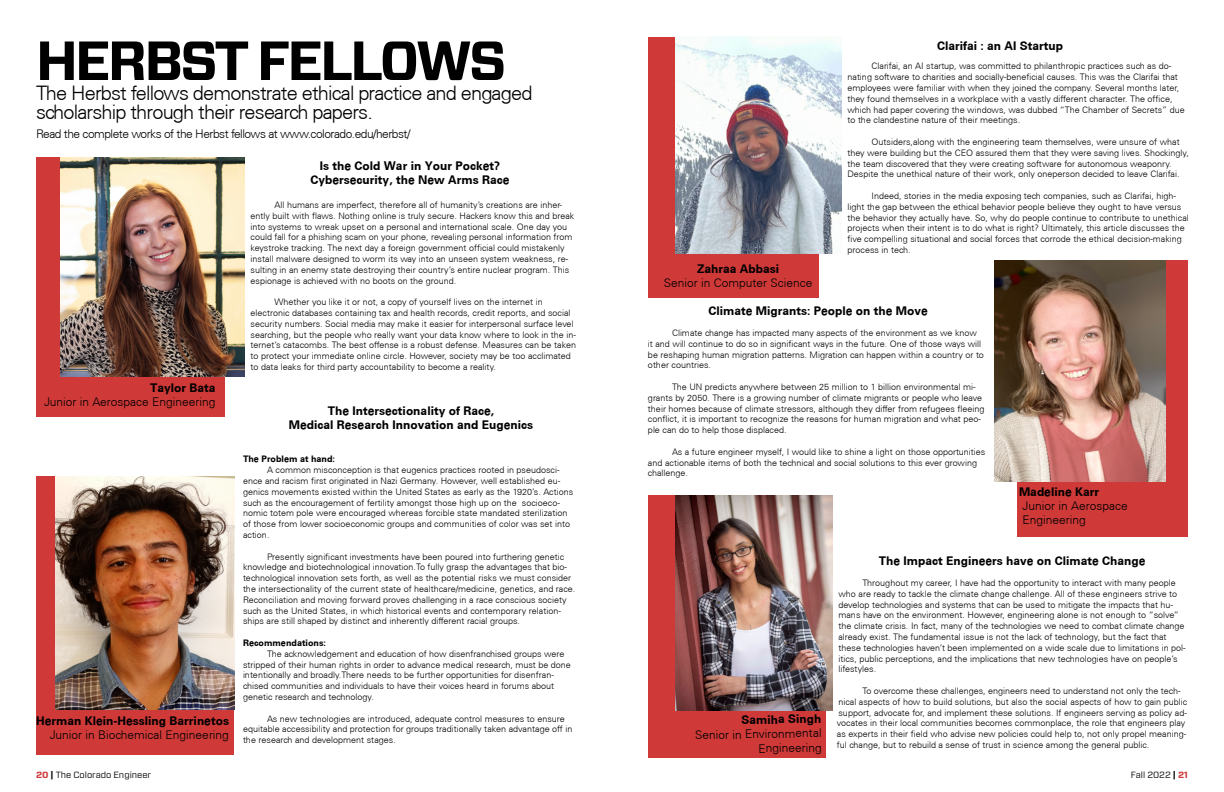
<style>
.page{position:relative;width:1224px;height:792px;background:#fff}
.page>*{position:absolute;margin:0;border:0;box-sizing:border-box;transform-origin:0 0}
.t1{font:700 55px "Vitesse Sans";letter-spacing:-.05em;color:#000}
.t2{font:300 20px/19px "Univers CE";letter-spacing:-.04em;color:#000}
.t3{font:700 12px/14.4px "Univers CE";color:#000;text-align:center}
.t4{font:300 12px/14.4px "Univers CE";color:#000}
.t5{font:300 12px "Univers CE";letter-spacing:-.04em;color:#000}
.t6{font:300 9px/10.8px "Univers CE";color:#000}
.t7{font:9px "Vitesse Sans";color:#000}
.t8{font:700 9px "Univers CE";color:#000}
.s1{font-weight:700;color:#cf3938}
.s2{font-weight:700}
</style>
<div class="page">
<div style="left:1018px;top:260px;width:170px;height:277px;background:#cf3938"></div>
<div style="left:36px;top:477px;width:198px;height:278px;background:#cf3938"></div>
<div style="left:36px;top:157px;width:189px;height:260px;background:#cf3938"></div>
<div style="left:648px;top:495px;width:178px;height:262px;background:#cf3938"></div>
<div style="left:648px;top:37px;width:171px;height:261px;background:#cf3938"></div>
<img style="left:994px;top:260px;width:171px;height:222px">
<img style="left:675px;top:495px;width:157px;height:216px">
<img style="left:675px;top:36px;width:167px;height:218px">
<img style="left:60px;top:157px;width:184px;height:220px">
<img style="left:55px;top:476px;width:180px;height:234px">
<h1 class="t1" style="left:36px;top:24px;width:472px">HERBST FELLOWS</h1>
<h2 class="t2" style="left:36px;top:84px;width:498px">The Herbst fellows demonstrate ethical practice and engaged scholarship through their research papers.</h2>
<h3 class="t5" style="left:36px;top:127px;width:376px">Read the complete works of the Herbst fellows at www.colorado.edu/herbst/</h3>
<h3 class="t3" style="left:311px;top:159px;width:200px">Is the Cold War in Your Pocket?<br>Cybersecurity, the New Arms Race</h3>
<h3 class="t3" style="left:150px;top:381px;width:67px">Taylor Bata</h3>
<h3 class="t4" style="left:44px;top:395px;width:173px">Junior in Aerospace Engineering</h3>
<h3 class="t3" style="left:36px;top:714px;width:194px">Herman Klein-Hessling Barrinetos</h3>
<h3 class="t4" style="left:50px;top:728px;width:181px">Junior in Biochemical Engineering</h3>
<p class="t6" style="left:251px;top:200px;width:325px;text-indent:24px">All humans are imperfect, therefore all of humanity’s creations are inher&shy;ently built with flaws. Nothing online is truly secure. Hackers know this and break into systems to wreak upset on a personal and international scale. One day you could fall for a phishing scam on your phone, revealing personal information from keystroke tracking. The next day a foreign government official could mistakenly install malware designed to worm its way into an unseen system weakness, re&shy;sulting in an enemy state destroying their country’s entire nuclear program. This espionage is achieved with no boots on the ground.</p>
<p class="t6" style="left:251px;top:297px;width:327px;text-indent:24px">Whether you like it or not, a copy of yourself lives on the internet in electronic databases containing tax and health records, credit reports, and social security numbers. Social media may make it easier for interpersonal surface level searching, but the people who really want your data know where to look in the in&shy;ternet’s catacombs. The best offense is a robust defense. Measures can be taken to protect your immediate online circle. However, society may be too acclimated to data leaks for third party accountability to become a reality.</p>
<h3 class="t3" style="left:289px;top:404px;width:246px">The Intersectionality of Race,<br>Medical Research Innovation and Eugenics</h3>
<p class="t8" style="left:243px;top:454px;width:94px">The Problem at hand:</p>
<p class="t6" style="left:243px;top:465px;width:332px;text-indent:24px">A common misconception is that eugenics practices rooted in pseudosci&shy;ence and racism first originated in Nazi Germany. However, well established eu&shy;genics movements existed within the United States as early as the 1920’s. Actions such as the encouragement of fertility amongst those high up on the socioeco&shy;nomic totem pole were encouraged whereas forcible state mandated sterilization of those from lower socioeconomic groups and communities of color was set into action.</p>
<p class="t6" style="left:243px;top:551px;width:334px;text-indent:24px">Presently significant investments have been poured into furthering genetic knowledge and biotechnological innovation.To fully grasp the advantages that bio&shy;technological innovation sets forth, as well as the potential risks we must consider the intersectionality of the current state of healthcare/medicine, genetics, and race.<br>Reconciliation and moving forward proves challenging in a race conscious society such as the United States, in which historical events and contemporary relation&shy;ships are still shaped by distinct and inherently different racial groups.</p>
<p class="t8" style="left:243px;top:638px;width:85px">Recommendations:</p>
<p class="t6" style="left:243px;top:648px;width:329px;text-indent:24px">The acknowledgement and education of how disenfranchised groups were stripped of their human rights in order to advance medical research, must be done intentionally and broadly.There needs to be further opportunities for disenfran&shy;chised communities and individuals to have their voices heard in forums about genetic research and technology.</p>
<p class="t6" style="left:243px;top:713px;width:331px;text-indent:24px">As new technologies are introduced, adequate control measures to ensure equitable accessibility and protection for groups traditionally taken advantage off in the research and development stages.</p>
<h3 class="t3" style="left:937px;top:39px;width:128px">Clarifai : an AI Startup</h3>
<p class="t6" style="left:847px;top:61px;width:339px;text-indent:24px">Clarifai, an AI startup, was committed to philanthropic practices such as do&shy;nating software to charities and socially-beneficial causes. This was the Clarifai that employees were familiar with when they joined the company. Several months later, they found themselves in a workplace with a vastly different character. The office, which had paper covering the windows, was dubbed “The Chamber of Secrets” due to the clandestine nature of their meetings.</p>
<p class="t6" style="left:847px;top:137px;width:343px;text-indent:24px">Outsiders,along with the engineering team themselves, were unsure of what they were building but the CEO assured them that they were saving lives. Shockingly, the team discovered that they were creating software for autonomous weaponry.<br>Despite the unethical nature of their work, only oneperson decided to leave Clarifai.</p>
<p class="t6" style="left:847px;top:191px;width:343px;text-indent:24px">Indeed, stories in the media exposing tech companies, such as Clarifai, high&shy;light the gap between the ethical behavior people believe they ought to have versus the behavior they actually have. So, why do people continue to contribute to unethical projects when their intent is to do what is right? Ultimately, this article discusses the five compelling situational and social forces that corrode the ethical decision-making process in tech.</p>
<h3 class="t3" style="left:697px;top:262px;width:84px">Zahraa Abbasi</h3>
<h3 class="t4" style="left:664px;top:276px;width:150px">Senior in Computer Science</h3>
<h3 class="t3" style="left:709px;top:304px;width:221px">Climate Migrants: People on the Move</h3>
<p class="t6" style="left:648px;top:328px;width:338px;text-indent:24px">Climate change has impacted many aspects of the environment as we know it and will continue to do so in significant ways in the future. One of those ways will be reshaping human migration patterns. Migration can happen within a country or to other countries.</p>
<p class="t6" style="left:648px;top:382px;width:338px;text-indent:24px">The UN predicts anywhere between 25 million to 1 billion environmental mi&shy;grants by 2050. There is a growing number of climate migrants or people who leave their homes because of climate stressors, although they differ from refugees fleeing conflict, it is important to recognize the reasons for human migration and what peo&shy;ple can do to help those displaced.</p>
<p class="t6" style="left:648px;top:446px;width:339px;text-indent:24px">As a future engineer myself, I would like to shine a light on those opportunities and actionable items of both the technical and social solutions to this ever growing challenge.</p>
<h3 class="t3" style="left:1019px;top:485px;width:82px">Madeline Karr</h3>
<h3 class="t4" style="left:1022px;top:499px;width:107px">Junior in Aerospace<br>Engineering</h3>
<h3 class="t3" style="left:741px;top:713px;width:82px;rotate:-1deg">Samiha Singh</h3>
<h3 class="t4" style="left:695px;top:728px;width:128px;text-align:right;rotate:-1deg">Senior in Environmental<br>Engineering</h3>
<h3 class="t3" style="left:879px;top:554px;width:268px">The Impact Engineers have on Climate Change</h3>
<p class="t6" style="left:838px;top:578px;width:349px;text-indent:24px">Throughout my career, I have had the opportunity to interact with many people who are ready to tackle the climate change challenge. All of these engineers strive to develop technologies and systems that can be used to mitigate the impacts that hu&shy;mans have on the environment. However, engineering alone is not enough to “solve” the climate crisis. In fact, many of the technologies we need to combat climate change already exist. The fundamental issue is not the lack of technology, but the fact that these technologies haven’t been implemented on a wide scale due to limitations in pol&shy;itics, public perceptions, and the implications that new technologies have on people’s lifestyles.</p>
<p class="t6" style="left:837px;top:686px;width:352px;text-indent:26px">To overcome these challenges, engineers need to understand not only the tech&shy;nical aspects of how to build solutions, but also the social aspects of how to gain public support, advocate for, and implement these solutions. If engineers serving as policy ad&shy;vocates in their local communities becomes commonplace, the role that engineers play as experts in their field who advise new policies could help to, not only propel meaning&shy;ful change, but to rebuild a sense of trust in science among the general public.</p>
<p class="t7" style="left:36px;top:768px;width:117px"><span class="s1">20</span> <span class="s2">|</span> The Colorado Engineer</p>
<p class="t7" style="left:1131px;top:768px;width:59px">Fall 2022 <span class="s2">|</span> <span class="s1">21</span></p>
</div>
